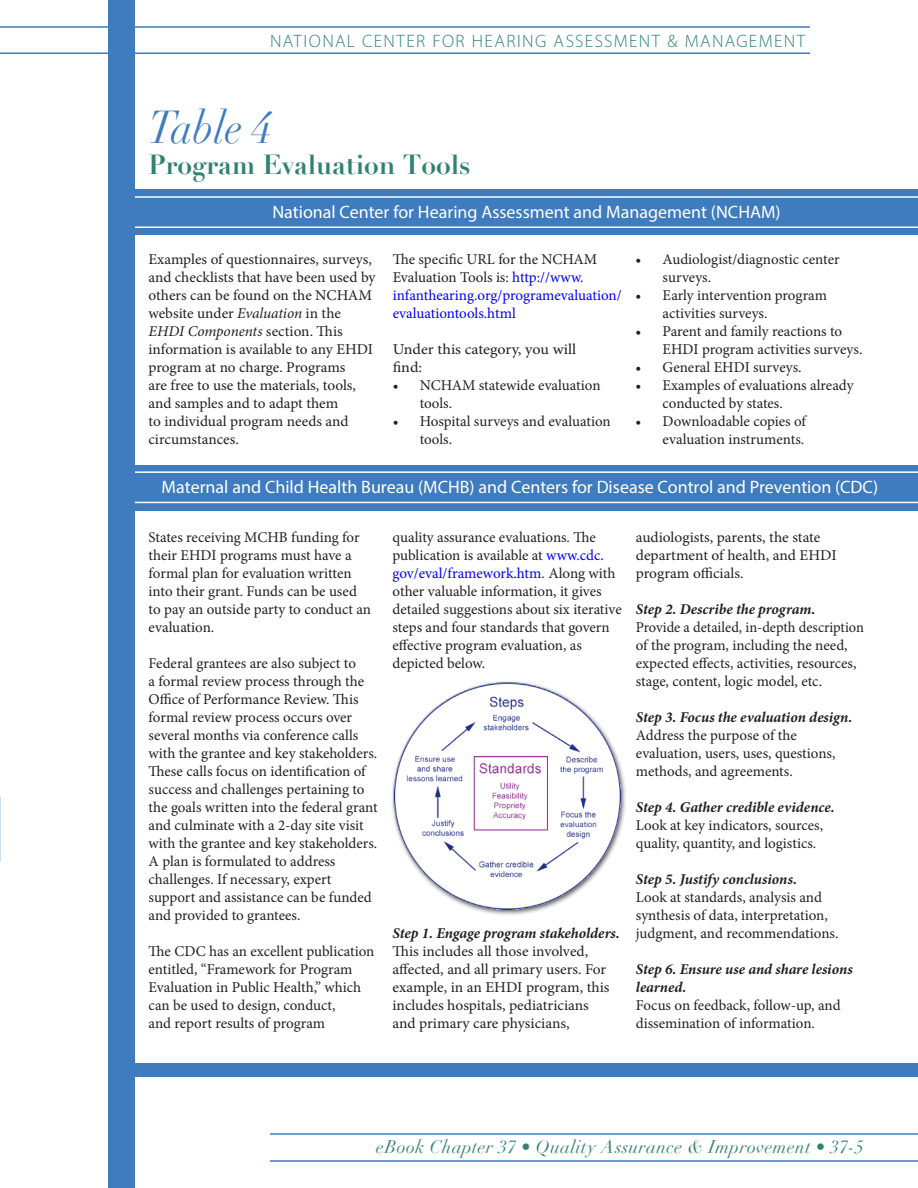
<style>
.page{position:relative;width:918px;height:1188px;background:#fff}
.page>*{position:absolute;margin:0;border:0;box-sizing:border-box;transform-origin:0 0}
.t1{font:italic 45px "Didot";color:#3e7cbf;scale:.9 1}
.t2{font:700 27px "Didot";color:#318273}
.t3{font:18px "Myriad Pro";color:#fff}
.t4{font:italic 18px "Didot";letter-spacing:.025em;color:#318273}
.t5{font:300 18px "Myriad Pro";letter-spacing:.075em;color:#318273}
.Body_text{font:15px/18px "Minion Pro";color:#231f20}
.Bullet_Text{font:15px/18px "Minion Pro";color:#231f20}
.Bullet_Text-2{font:italic 700 15px "Minion Pro";letter-spacing:-.005em;color:#231f20}
.Body_text-2{font:15px/18px "Minion Pro";color:#231f20;scale:.96 1}
.Body_text-3{font:15px/18px "Minion Pro";color:#00f}
.Body_text-4{font:italic 700 15px/18px "Minion Pro";letter-spacing:-.005em;color:#231f20}
.Body_text-5{font:15px "Minion Pro";color:#231f20;scale:1.07 1}
.s1{font-style:italic}
.s2{color:#231f20}
.s3{color:#00f}
</style>
<div class="page">
<hr style="left:0;top:26px;width:810px;height:2px;background:#3e7cbf">
<hr style="left:0;top:52px;width:810px;height:2px;background:#3e7cbf">
<hr style="left:270px;top:1133px;width:648px;height:2px;background:#3e7cbf">
<hr style="left:270px;top:1160px;width:648px;height:2px;background:#3e7cbf">
<div style="left:108px;top:0;width:27px;height:1188px;background:#3e7cbf"></div>
<img style="left:392px;top:681px;width:234px;height:234px">
<div style="left:135px;top:465px;width:783px;height:45px;background:#3e7cbf"></div>
<hr style="left:135px;top:471px;width:783px;height:2px;background:#fff">
<hr style="left:135px;top:502px;width:783px;height:1px;background:#fff">
<div style="left:135px;top:1064px;width:783px;height:13px;background:#3e7cbf"></div>
<div style="left:135px;top:190px;width:783px;height:45px;background:#3e7cbf"></div>
<hr style="left:135px;top:196px;width:783px;height:2px;background:#fff">
<hr style="left:135px;top:226px;width:783px;height:2px;background:#fff">
<p class="t5" style="left:270px;top:31px;width:537px">NATIONAL CENTER FOR HEARING ASSESSMENT &amp; MANAGEMENT</p>
<p class="t1" style="left:148px;top:100px;width:138px">Table 4</p>
<p class="t2" style="left:148px;top:147px;width:324px">Program Evaluation Tools</p>
<p class="t3" style="left:272px;top:201px;width:510px">National Center for Hearing Assessment and Management (NCHAM)</p>
<p class="Body_text" style="left:148px;top:250px;width:229px">Examples of questionnaires, surveys, and checklists that have been used by others can be found on the NCHAM website under <span class="s1">Evaluation</span> in the<br><span class="s1">EHDI Components</span> section. This information is available to any EHDI program at no charge. Programs<br>are free to use the materials, tools, and samples and to adapt them<br>to individual program needs and circumstances.</p>
<p class="Body_text-3" style="left:393px;top:250px;width:231px"><span class="s2">The specific URL for the NCHAM<br>Evaluation Tools is:</span> http://www. infanthearing.org/programevaluation/ evaluationtools.html</p>
<p class="Body_text-5" style="left:393px;top:339px;width:173px">Under this category, you will</p>
<p class="Body_text-5" style="left:393px;top:357px;width:29px">find:</p>
<p class="Bullet_Text" style="left:420px;top:376px;width:182px;text-indent:-27px">• NCHAM statewide evaluation tools.</p>
<p class="Bullet_Text" style="left:420px;top:412px;width:193px;text-indent:-27px">• Hospital surveys and evaluation tools.</p>
<p class="Bullet_Text" style="left:663px;top:250px;width:178px;text-indent:-27px">• Audiologist/diagnostic center surveys.</p>
<p class="Bullet_Text" style="left:663px;top:286px;width:166px;text-indent:-27px">• Early intervention program activities surveys.</p>
<p class="Bullet_Text" style="left:663px;top:322px;width:201px;text-indent:-27px">• Parent and family reactions to<br>EHDI program activities surveys.</p>
<p class="Bullet_Text" style="left:636px;top:358px;width:168px">• General EHDI surveys.</p>
<p class="Bullet_Text" style="left:663px;top:376px;width:193px;text-indent:-27px">• Examples of evaluations already conducted by states.</p>
<p class="Bullet_Text" style="left:636px;top:412px;width:172px;text-align:right">• Downloadable copies of evaluation instruments.</p>
<p class="t3" style="left:162px;top:476px;width:718px">Maternal and Child Health Bureau (MCHB) and Centers for Disease Control and Prevention (CDC)</p>
<p class="Body_text" style="left:149px;top:528px;width:224px">States receiving MCHB funding for their EHDI programs must have a formal plan for evaluation written into their grant. Funds can be used to pay an outside party to conduct an evaluation.</p>
<p class="Body_text" style="left:149px;top:654px;width:231px">Federal grantees are also subject to<br>a formal review process through the Office of Performance Review. This formal review process occurs over several months via conference calls with the grantee and key stakeholders.<br>These calls focus on identification of success and challenges pertaining to the goals written into the federal grant and culminate with a 2-day site visit with the grantee and key stakeholders.<br>A plan is formulated to address challenges. If necessary, expert support and assistance can be funded and provided to grantees.</p>
<p class="Body_text" style="left:149px;top:942px;width:227px">The CDC has an excellent publication entitled, “Framework for Program Evaluation in Public Health,” which can be used to design, conduct,<br>and report results of program</p>
<p class="Body_text" style="left:393px;top:528px;width:231px">quality assurance evaluations. The publication is available at <span class="s3">www.cdc. gov/eval/framework.htm</span>. Along with other valuable information, it gives detailed suggestions about six iterative steps and four standards that govern effective program evaluation, as depicted below.</p>
<p class="Body_text" style="left:636px;top:528px;width:202px">audiologists, parents, the state department of health, and EHDI program officials.</p>
<p class="Bullet_Text-2" style="left:636px;top:599px;width:181px">Step 2. Describe the program.</p>
<p class="Body_text-2" style="left:636px;top:618px;width:239px">Provide a detailed, in-depth description of the program, including the need, expected effects, activities, resources, stage, content, logic model, etc.</p>
<p class="Bullet_Text-2" style="left:636px;top:707px;width:218px">Step 3. Focus the evaluation design.</p>
<p class="Body_text" style="left:636px;top:726px;width:201px">Address the purpose of the evaluation, users, uses, questions, methods, and agreements.</p>
<p class="Bullet_Text-2" style="left:636px;top:797px;width:200px">Step 4. Gather credible evidence.</p>
<p class="Body_text" style="left:636px;top:816px;width:189px">Look at key indicators, sources, quality, quantity, and logistics.</p>
<p class="Bullet_Text-2" style="left:636px;top:869px;width:163px">Step 5. Justify conclusions.</p>
<p class="Body_text" style="left:636px;top:888px;width:204px">Look at standards, analysis and synthesis of data, interpretation, judgment, and recommendations.</p>
<p class="Body_text-4" style="left:636px;top:960px;width:218px">Step 6. Ensure use and share lesions learned.</p>
<p class="Body_text" style="left:636px;top:996px;width:206px">Focus on feedback, follow-up, and dissemination of information.</p>
<p class="Bullet_Text-2" style="left:393px;top:923px;width:229px">Step 1. Engage program stakeholders.</p>
<p class="Body_text" style="left:393px;top:942px;width:219px">This includes all those involved, affected, and all primary users. For example, in an EHDI program, this includes hospitals, pediatricians and primary care physicians,</p>
<p class="t4" style="left:376px;top:1136px;width:489px">eBook Chapter 37 • Quality Assurance &amp; Improvement • 37-5</p>
</div>
